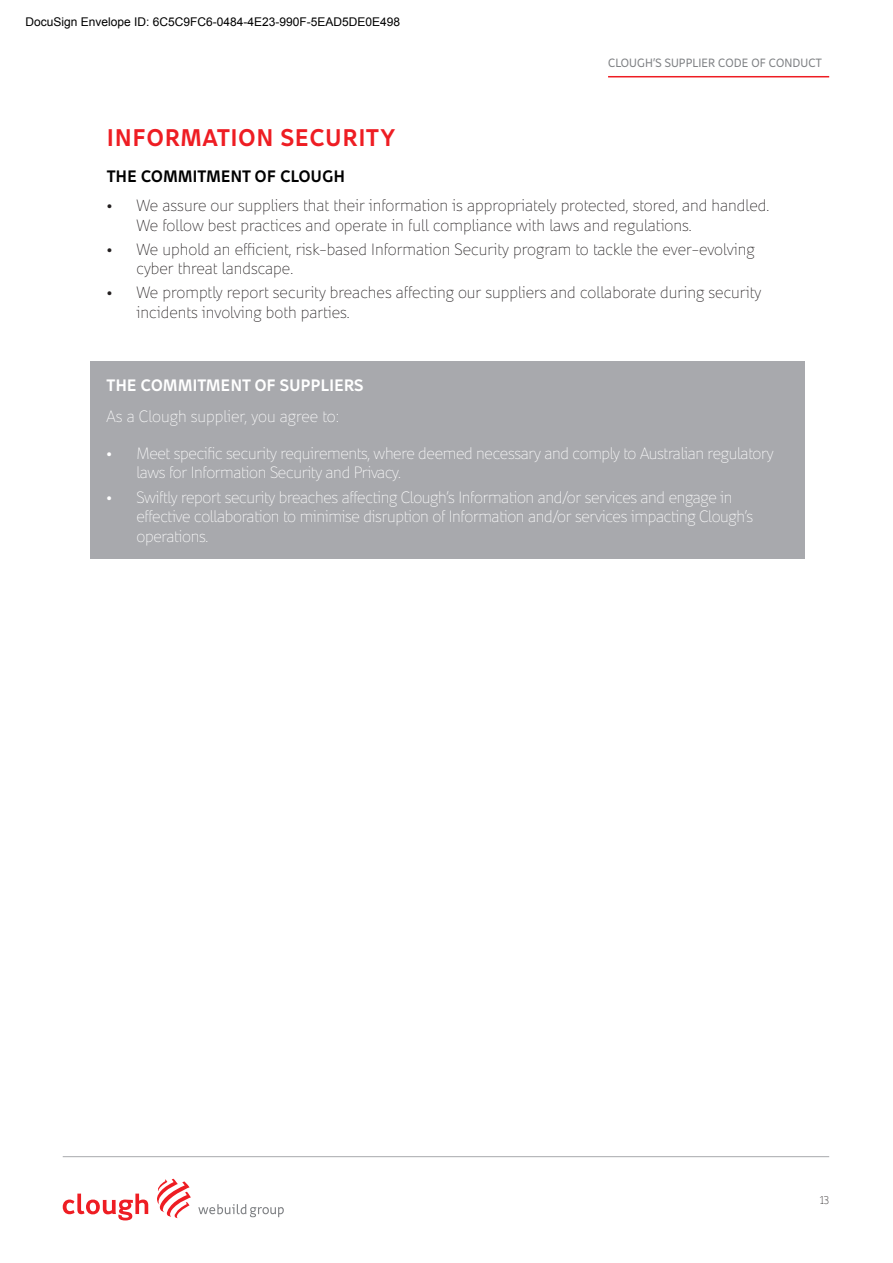
<style>
.page{position:relative;width:893px;height:1263px;background:#fff}
.page>*{position:absolute;margin:0;border:0;box-sizing:border-box;transform-origin:0 0}
.Heading_2{font:700 24px "Webuild";letter-spacing:.055em;color:#ee1d23}
.t1{font:100 16.5px/19.8px "Webuild";color:#231f20}
.Body{font:100 16.5px/19.8px "Webuild";letter-spacing:-.02em;color:#fff}
.Body-2{font:100 16.5px "Webuild";color:#fff}
.Body-3{font:700 16.5px "Webuild";letter-spacing:.03em;color:#fff}
.Heading_3_-_Intro{font:700 16.5px "Webuild";letter-spacing:.03em;color:#000}
.t2{font:12px "Arial";color:#000}
.t3{font:12px "Webuild";letter-spacing:.01em;color:#808285}
.t4{font:100 12px "Webuild";color:#231f20}
</style>
<div class="page">
<hr style="left:608px;top:76px;width:221px;height:1px;background:#ee1d23">
<div style="left:90px;top:361px;width:714px;height:198px;background:#a8a9ad"></div>
<hr style="left:63px;top:1156px;width:766px;height:1px;background:#a8a9ad">
<svg style="left:157px;top:1179px;width:34px;height:39px"></svg>
<svg style="left:63px;top:1193px;width:85px;height:27px"></svg>
<svg style="left:198px;top:1204px;width:86px;height:13px"></svg>
<p class="t2" style="left:26px;top:15px;width:376px">DocuSign Envelope ID: 6C5C9FC6-0484-4E23-990F-5EAD5DE0E498</p>
<p class="t3" style="left:608px;top:55px;width:215px">CLOUGH’S SUPPLIER CODE OF CONDUCT</p>
<p class="Heading_2" style="left:107px;top:121px;width:289px">INFORMATION SECURITY</p>
<p class="Heading_3_-_Intro" style="left:107px;top:166px;width:239px">THE COMMITMENT OF CLOUGH</p>
<p class="t1" style="left:137px;top:193px;width:634px;text-indent:-30px">• We assure our suppliers that their information is appropriately protected, stored, and handled.<br>We follow best practices and operate in full compliance with laws and regulations.</p>
<p class="t1" style="left:137px;top:237px;width:619px;text-indent:-30px">• We uphold an efficient, risk-based Information Security program to tackle the ever-evolving cyber threat landscape.</p>
<p class="t1" style="left:137px;top:281px;width:626px;text-indent:-30px">• We promptly report security breaches affecting our suppliers and collaborate during security incidents involving both parties.</p>
<p class="Body-3" style="left:107px;top:374px;width:258px">THE COMMITMENT OF SUPPLIERS</p>
<p class="Body-2" style="left:107px;top:402px;width:234px">As a Clough supplier, you agree to:</p>
<p class="Body" style="left:136px;top:441px;width:639px;text-indent:-30px">• Meet specific security requirements, where deemed necessary and comply to Australian regulatory laws for Information Security and Privacy.</p>
<p class="Body" style="left:136px;top:485px;width:618px;text-indent:-30px">• Swiftly report security breaches affecting Clough’s Information and/or services and engage in effective collaboration to minimise disruption of Information and/or services impacting Clough’s operations.</p>
<p class="t4" style="left:820px;top:1190px;width:11px">13</p>
</div>
